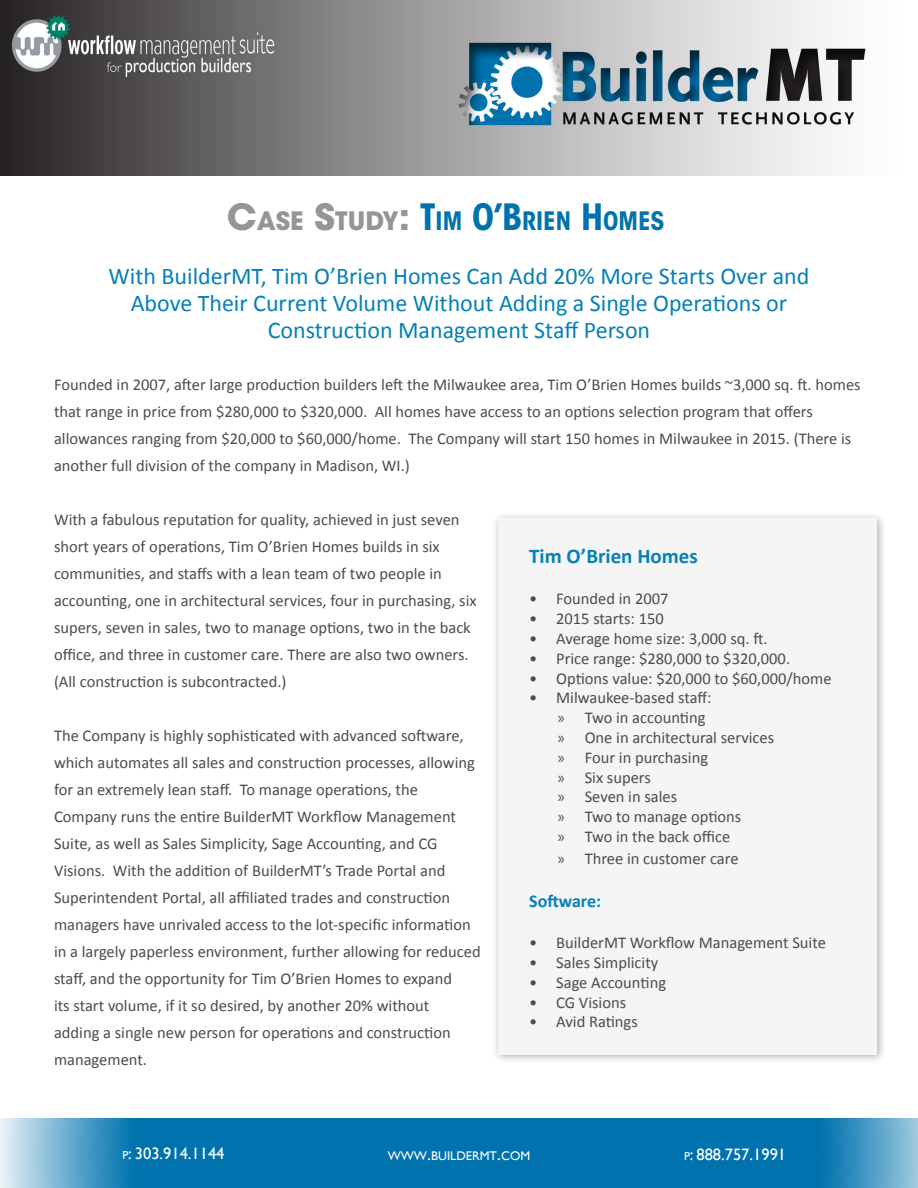
<style>
.page{position:relative;width:918px;height:1188px;background:#fff}
.page>*{position:absolute;margin:0;border:0;box-sizing:border-box;transform-origin:0 0}
.t1{font:700 condensed 25.2px "ITC Avant Garde Std";color:#0073ae}
.t2{font:24px "Calibri";color:#0580b8}
.t3{font:700 21px "Calibri";color:#0580b8}
.t4{font:700 18px "Calibri";color:#0580b8}
.t5{font:16.5px/27px "Calibri";color:#4b4c4d}
.t6{font:16.5px "Gill Sans";color:#fff}
.t7{font:12.6px "Gill Sans";color:#fff}
.s1{font-stretch:normal;font-size:36px;color:#939598}
.s2{font-stretch:normal;color:#939598}
.s3{font-size:36px}
.s4{font-family:"Myriad Pro"}
.s5{font-size:11.55px}
.s6{font-size:18px}
</style>
<div class="page">
<img style="left:0;top:0;width:866px;height:175px">
<svg style="left:0;top:1118px;width:918px;height:70px;background:#1880b5"></svg>
<div style="left:492px;top:512px;width:394px;height:553px;background:#231f20;opacity:.36"></div>
<div style="left:499px;top:518px;width:378px;height:537px;background:#f5f5f6"></div>
<p class="t1" style="left:227px;top:205px;width:439px"><span class="s1">C</span><span class="s2">ASE</span> <span class="s1">S</span><span class="s2">TUDY</span><span class="s1">:</span> <span class="s3">T</span>IM <span class="s3">O’B</span>RIEN <span class="s3">H</span>OMES</p>
<p class="t2" style="left:109px;top:261px;width:702px">With BuilderMT, Tim O’Brien Homes Can Add 20% More Starts Over and</p>
<p class="t2" style="left:131px;top:288px;width:658px">Above Their Current Volume Without Adding a Single Operations or</p>
<p class="t2" style="left:268px;top:315px;width:384px">Construction Management Staff Person</p>
<p class="t5" style="left:54px;top:371px;width:808px">Founded in 2007, after large production builders left the Milwaukee area, Tim O’Brien Homes builds ~3,000 sq. ft. homes that range in price from $280,000 to $320,000. All homes have access to an options selection program that offers allowances ranging from $20,000 to $60,000/home. The Company will start 150 homes in Milwaukee in 2015. (There is another full division of the company in Madison, WI.)</p>
<p class="t5" style="left:54px;top:506px;width:424px">With a fabulous reputation for quality, achieved in just seven short years of operations, Tim O’Brien Homes builds in six communities, and staffs with a lean team of two people in accounting, one in architectural services, four in purchasing, six supers, seven in sales, two to manage options, two in the back office, and three in customer care. There are also two owners. (All construction is subcontracted.)</p>
<p class="t5" style="left:54px;top:722px;width:428px">The Company is highly sophisticated with advanced software, which automates all sales and construction processes, allowing for an extremely lean staff. To manage operations, the Company runs the entire BuilderMT Workflow Management Suite, as well as Sales Simplicity, Sage Accounting, and CG Visions. With the addition of BuilderMT’s Trade Portal and Superintendent Portal, all affiliated trades and construction managers have unrivaled access to the lot-specific information in a largely paperless environment, further allowing for reduced staff, and the opportunity for Tim O’Brien Homes to expand<br>its start volume, if it so desired, by another 20% without<br>adding a single new person for operations and construction management.</p>
<p class="t3" style="left:529px;top:543px;width:170px">Tim O’Brien Homes</p>
<p class="t5" style="left:529px;top:585px;width:141px">• Founded in 2007</p>
<p class="t5" style="left:529px;top:605px;width:136px">• 2015 starts: 150</p>
<p class="t5" style="left:529px;top:625px;width:240px">• Average home size: 3,000 sq. ft.</p>
<p class="t5" style="left:529px;top:645px;width:262px">• Price range: $280,000 to $320,000.</p>
<p class="t5" style="left:529px;top:665px;width:304px">• Options value: $20,000 to $60,000/home</p>
<p class="t5" style="left:529px;top:684px;width:184px">• Milwaukee-based staff:</p>
<p class="t5" style="left:558px;top:704px;width:149px"><span class="s4">»</span> Two in accounting</p>
<p class="t5" style="left:558px;top:724px;width:218px"><span class="s4">»</span> One in architectural services</p>
<p class="t5" style="left:558px;top:744px;width:152px"><span class="s4">»</span> Four in purchasing</p>
<p class="t5" style="left:558px;top:764px;width:95px"><span class="s4">»</span> Six supers</p>
<p class="t5" style="left:558px;top:783px;width:121px"><span class="s4">»</span> Seven in sales</p>
<p class="t5" style="left:558px;top:803px;width:185px"><span class="s4">»</span> Two to manage options</p>
<p class="t5" style="left:558px;top:823px;width:174px"><span class="s4">»</span> Two in the back office</p>
<p class="t5" style="left:558px;top:845px;width:182px"><span class="s4">»</span> Three in customer care</p>
<p class="t4" style="left:529px;top:889px;width:73px">Software:</p>
<p class="t5" style="left:529px;top:929px;width:298px">• BuilderMT Workflow Management Suite</p>
<p class="t5" style="left:529px;top:949px;width:131px">• Sales Simplicity</p>
<p class="t5" style="left:529px;top:969px;width:138px">• Sage Accounting</p>
<p class="t5" style="left:529px;top:989px;width:98px">• CG Visions</p>
<p class="t5" style="left:529px;top:1008px;width:110px">• Avid Ratings</p>
<p class="t6" style="left:122px;top:1144px;width:104px"><span class="s5">P</span>: 303.914.1144</p>
<p class="t7" style="left:388px;top:1149px;width:144px">WWW<span class="s6">.</span>BUILDERMT<span class="s6">.</span>COM</p>
<p class="t6" style="left:684px;top:1145px;width:104px"><span class="s5">P</span>: 888.757.1991</p>
</div>
